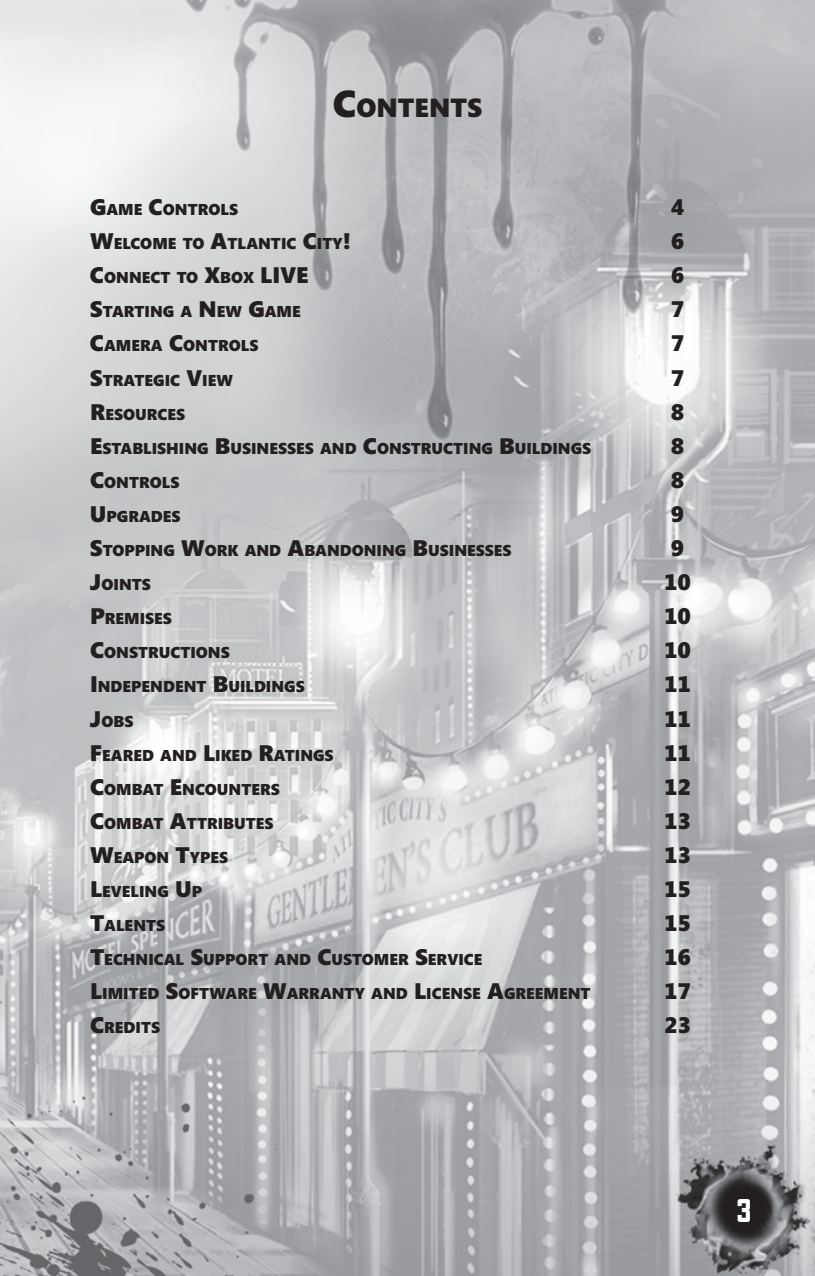
<style>
.page{position:relative;width:815px;height:1276px;background:#fff}
.page>*{position:absolute;margin:0;border:0;box-sizing:border-box;transform-origin:0 0}
.t1{font:30px "Greasy Spoon NF";color:#fff}
.t2{font:900 26.25px "Segoe";color:#231f20}
.t3{font:900 22.5px "Segoe";color:#231f20}
.t4{font:900 15.75px "Segoe";color:#231f20}
.s1{font-size:37.5px}
.s2{font-size:22.5px}
</style>
<div class="page">
<img style="left:0;top:0;width:815px;height:1276px">
<img style="left:52px;top:0;width:708px;height:468px">
<img style="left:0;top:1035px;width:406px;height:241px">
<img style="left:665px;top:1130px;width:150px;height:146px">
<h2 class="t2" style="left:333px;top:89px;width:151px"><span class="s1">C</span>ONTENTS</h2>
<p class="t4" style="left:90px;top:198px;width:150px"><span class="s2">G</span>AME <span class="s2">C</span>ONTROLS</p>
<h3 class="t3" style="left:671px;top:191px;width:15px">4</h3>
<p class="t4" style="left:90px;top:232px;width:262px"><span class="s2">W</span>ELCOME TO <span class="s2">A</span>TLANTIC <span class="s2">C</span>ITY<span class="s2">!</span></p>
<h3 class="t3" style="left:671px;top:225px;width:15px">6</h3>
<p class="t4" style="left:90px;top:266px;width:220px"><span class="s2">C</span>ONNECT TO <span class="s2">X</span>BOX <span class="s2">LIVE</span></p>
<h3 class="t3" style="left:671px;top:259px;width:15px">6</h3>
<p class="t4" style="left:90px;top:301px;width:212px"><span class="s2">S</span>TARTING A <span class="s2">N</span>EW <span class="s2">G</span>AME</p>
<h3 class="t3" style="left:671px;top:293px;width:15px">7</h3>
<p class="t4" style="left:90px;top:335px;width:170px"><span class="s2">C</span>AMERA <span class="s2">C</span>ONTROLS</p>
<h3 class="t3" style="left:671px;top:327px;width:15px">7</h3>
<p class="t4" style="left:90px;top:369px;width:145px"><span class="s2">S</span>TRATEGIC <span class="s2">V</span>IEW</p>
<h3 class="t3" style="left:671px;top:362px;width:15px">7</h3>
<p class="t4" style="left:90px;top:403px;width:97px"><span class="s2">R</span>ESOURCES</p>
<h3 class="t3" style="left:671px;top:396px;width:15px">8</h3>
<p class="t4" style="left:90px;top:437px;width:503px"><span class="s2">E</span>STABLISHING <span class="s2">B</span>USINESSES AND <span class="s2">C</span>ONSTRUCTING <span class="s2">B</span>UILDINGS</p>
<h3 class="t3" style="left:671px;top:430px;width:15px">8</h3>
<p class="t4" style="left:90px;top:471px;width:91px"><span class="s2">C</span>ONTROLS</p>
<h3 class="t3" style="left:671px;top:464px;width:15px">8</h3>
<p class="t4" style="left:90px;top:505px;width:92px"><span class="s2">U</span>PGRADES</p>
<h3 class="t3" style="left:671px;top:498px;width:15px">9</h3>
<p class="t4" style="left:90px;top:539px;width:423px"><span class="s2">S</span>TOPPING <span class="s2">W</span>ORK AND <span class="s2">A</span>BANDONING <span class="s2">B</span>USINESSES</p>
<h3 class="t3" style="left:671px;top:532px;width:15px">9</h3>
<p class="t4" style="left:90px;top:573px;width:62px"><span class="s2">J</span>OINTS</p>
<h3 class="t3" style="left:664px;top:566px;width:28px">10</h3>
<p class="t4" style="left:90px;top:607px;width:83px"><span class="s2">P</span>REMISES</p>
<h3 class="t3" style="left:664px;top:600px;width:28px">10</h3>
<p class="t4" style="left:90px;top:641px;width:141px"><span class="s2">C</span>ONSTRUCTIONS</p>
<h3 class="t3" style="left:664px;top:634px;width:28px">10</h3>
<p class="t4" style="left:90px;top:676px;width:216px"><span class="s2">I</span>NDEPENDENT <span class="s2">B</span>UILDINGS</p>
<h3 class="t3" style="left:664px;top:668px;width:28px">11</h3>
<p class="t4" style="left:90px;top:710px;width:45px"><span class="s2">J</span>OBS</p>
<h3 class="t3" style="left:664px;top:702px;width:28px">11</h3>
<p class="t4" style="left:90px;top:744px;width:245px"><span class="s2">F</span>EARED AND <span class="s2">L</span>IKED <span class="s2">R</span>ATINGS</p>
<h3 class="t3" style="left:664px;top:737px;width:28px">11</h3>
<p class="t4" style="left:90px;top:778px;width:191px"><span class="s2">C</span>OMBAT <span class="s2">E</span>NCOUNTERS</p>
<h3 class="t3" style="left:664px;top:771px;width:28px">12</h3>
<p class="t4" style="left:90px;top:812px;width:185px"><span class="s2">C</span>OMBAT <span class="s2">A</span>TTRIBUTES</p>
<h3 class="t3" style="left:664px;top:805px;width:28px">13</h3>
<p class="t4" style="left:90px;top:846px;width:140px"><span class="s2">W</span>EAPON <span class="s2">T</span>YPES</p>
<h3 class="t3" style="left:664px;top:839px;width:28px">13</h3>
<p class="t4" style="left:90px;top:880px;width:114px"><span class="s2">L</span>EVELING <span class="s2">U</span>P</p>
<h3 class="t3" style="left:664px;top:873px;width:28px">15</h3>
<p class="t4" style="left:90px;top:914px;width:77px"><span class="s2">T</span>ALENTS</p>
<h3 class="t3" style="left:664px;top:907px;width:28px">15</h3>
<p class="t4" style="left:90px;top:948px;width:394px"><span class="s2">T</span>ECHNICAL <span class="s2">S</span>UPPORT AND <span class="s2">C</span>USTOMER <span class="s2">S</span>ERVICE</p>
<h3 class="t3" style="left:664px;top:941px;width:28px">16</h3>
<p class="t4" style="left:90px;top:982px;width:502px"><span class="s2">L</span>IMITED <span class="s2">S</span>OFTWARE <span class="s2">W</span>ARRANTY AND <span class="s2">L</span>ICENSE <span class="s2">A</span>GREEMENT</p>
<h3 class="t3" style="left:664px;top:975px;width:28px">17</h3>
<p class="t4" style="left:90px;top:1016px;width:72px"><span class="s2">C</span>REDITS</p>
<h3 class="t3" style="left:664px;top:1009px;width:28px">23</h3>
<h1 class="t1" style="left:737px;top:1194px;width:16px">3</h1>
</div>
